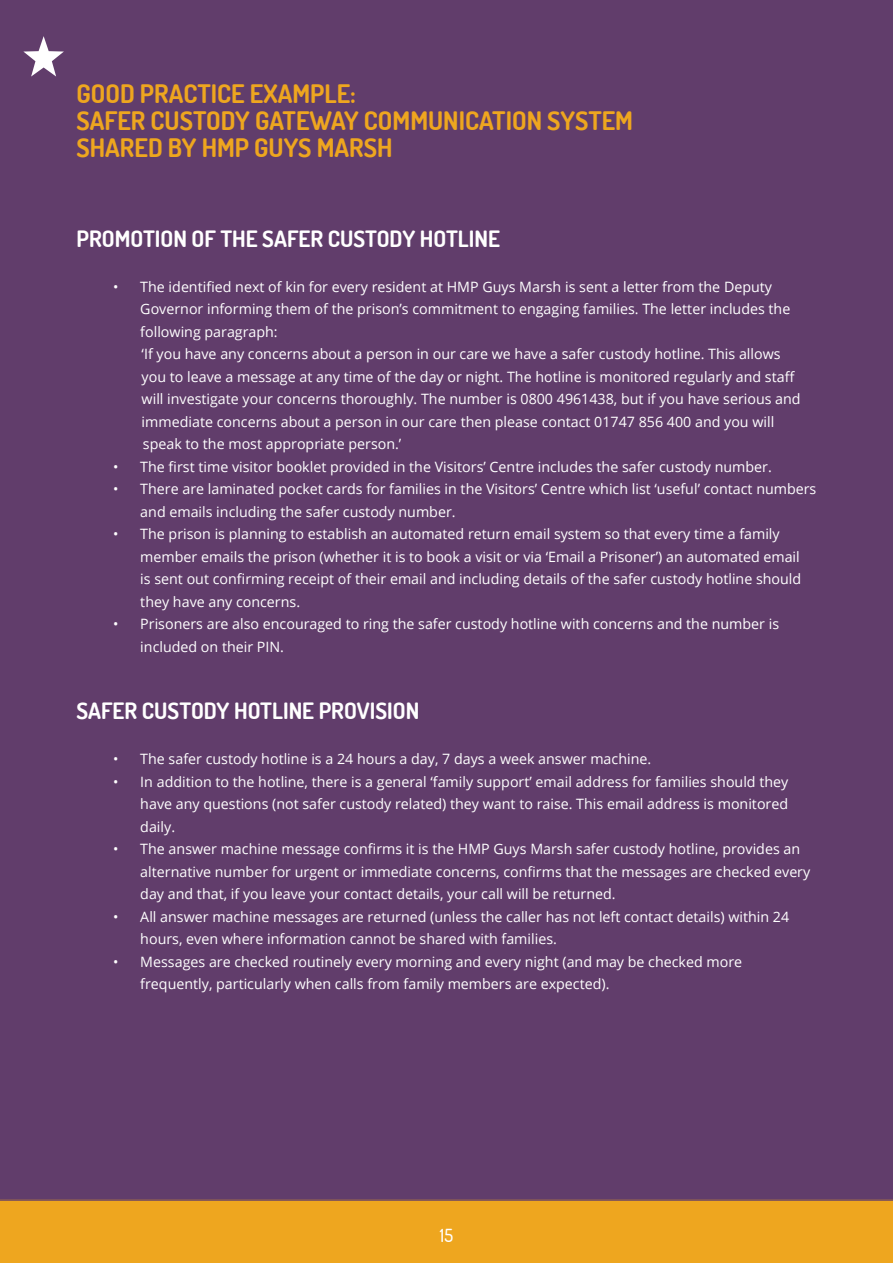
<style>
.page{position:relative;width:893px;height:1263px;background:#fff}
.page>*{position:absolute;margin:0;border:0;box-sizing:border-box;transform-origin:0 0}
.titles{font:700 25.5px "Dosis";color:#eea61f}
.titles-2{font:700 22.5px "Dosis";color:#fff}
.titles-3{font:500 18px "Dosis";color:#fff}
.bullets{font:14.25px/22.5px "Open Sans";color:#fff}
</style>
<div class="page">
<div style="left:0;top:0;width:893px;height:1199px;background:#613d6b"></div>
<svg style="left:23px;top:36px;width:41px;height:41px"></svg>
<div style="left:0;top:1199px;width:893px;height:64px;background:#eea61f"></div>
<p class="titles" style="left:77px;top:77px;width:281px">GOOD PRACTICE EXAMPLE:</p>
<p class="titles" style="left:77px;top:104px;width:558px">SAFER CUSTODY GATEWAY COMMUNICATION SYSTEM</p>
<p class="titles" style="left:77px;top:131px;width:317px">SHARED BY HMP GUYS MARSH</p>
<p class="titles-2" style="left:77px;top:224px;width:425px">PROMOTION OF THE SAFER CUSTODY HOTLINE</p>
<p class="bullets" style="left:140px;top:275px;width:651px;text-indent:-27px">• The identified next of kin for every resident at HMP Guys Marsh is sent a letter from the Deputy<br>Governor informing them of the prison’s commitment to engaging families. The letter includes the following paragraph:</p>
<p class="bullets" style="left:142px;top:342px;width:661px">‘If you have any concerns about a person in our care we have a safer custody hotline. This allows you to leave a message at any time of the day or night. The hotline is monitored regularly and staff will investigate your concerns thoroughly. The number is 0800 4961438, but if you have serious and immediate concerns about a person in our care then please contact 01747 856 400 and you will speak to the most appropriate person.’</p>
<p class="bullets" style="left:113px;top:455px;width:660px">• The first time visitor booklet provided in the Visitors’ Centre includes the safer custody number.</p>
<p class="bullets" style="left:140px;top:477px;width:678px;text-indent:-27px">• There are laminated pocket cards for families in the Visitors’ Centre which list ‘useful’ contact numbers and emails including the safer custody number.</p>
<p class="bullets" style="left:140px;top:522px;width:662px;text-indent:-27px">• The prison is planning to establish an automated return email system so that every time a family member emails the prison (whether it is to book a visit or via ‘Email a Prisoner’) an automated email is sent out confirming receipt of their email and including details of the safer custody hotline should they have any concerns.</p>
<p class="bullets" style="left:140px;top:612px;width:640px;text-indent:-27px">• Prisoners are also encouraged to ring the safer custody hotline with concerns and the number is included on their PIN.</p>
<p class="titles-2" style="left:77px;top:696px;width:344px">SAFER CUSTODY HOTLINE PROVISION</p>
<p class="bullets" style="left:113px;top:747px;width:539px">• The safer custody hotline is a 24 hours a day, 7 days a week answer machine.</p>
<p class="bullets" style="left:140px;top:770px;width:649px;text-align:justify;text-indent:-27px">• In addition to the hotline, there is a general ‘family support’ email address for families should they have any questions (not safer custody related) they want to raise. This email address is monitored daily.</p>
<p class="bullets" style="left:140px;top:837px;width:671px;text-indent:-27px">• The answer machine message confirms it is the HMP Guys Marsh safer custody hotline, provides an alternative number for urgent or immediate concerns, confirms that the messages are checked every day and that, if you leave your contact details, your call will be returned.</p>
<p class="bullets" style="left:140px;top:905px;width:650px;text-indent:-27px">• All answer machine messages are returned (unless the caller has not left contact details) within 24 hours, even where information cannot be shared with families.</p>
<p class="bullets" style="left:140px;top:950px;width:603px;text-indent:-27px">• Messages are checked routinely every morning and every night (and may be checked more frequently, particularly when calls from family members are expected).</p>
<p class="titles-3" style="left:440px;top:1224px;width:15px">15</p>
</div>
